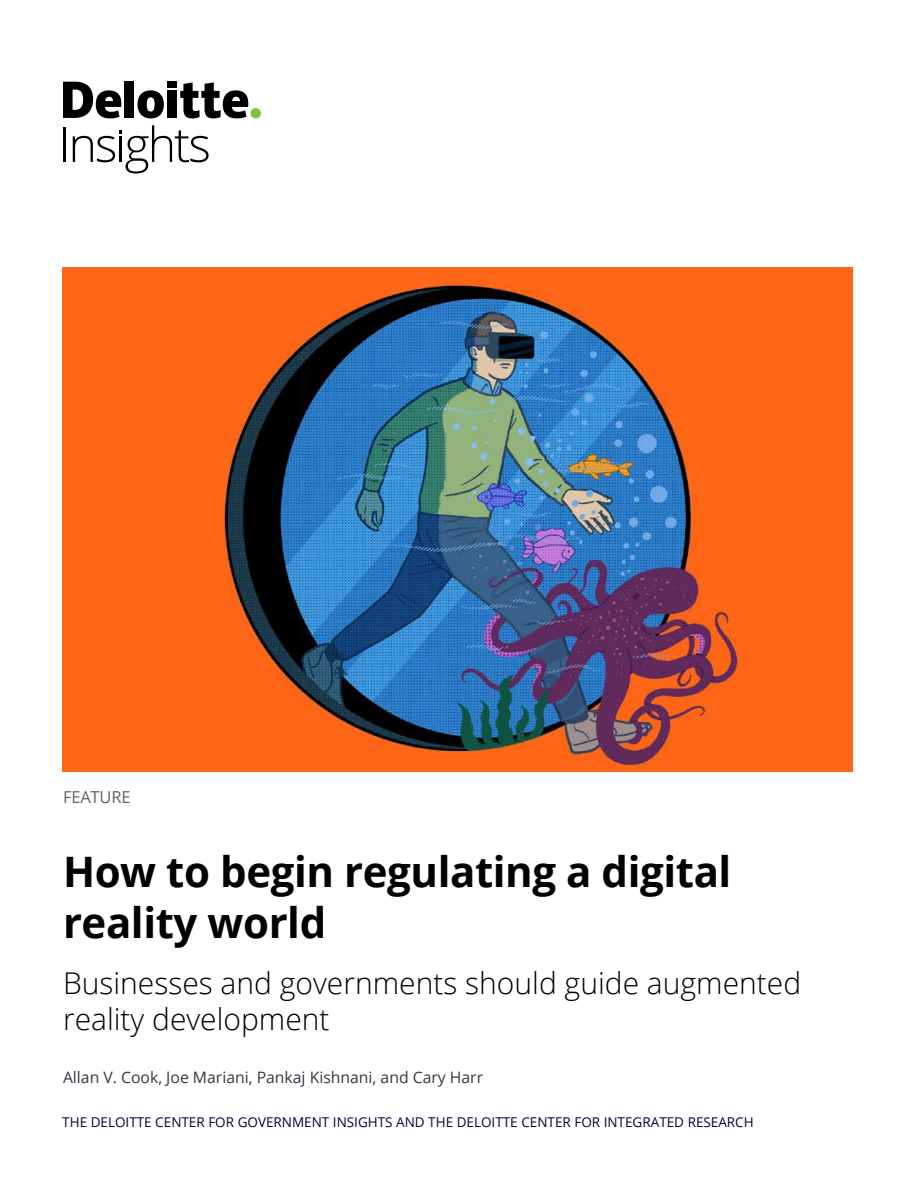
<style>
.page{position:relative;width:918px;height:1188px;background:#fff}
.page>*{position:absolute;margin:0;border:0;box-sizing:border-box;transform-origin:0 0}
.cover-title{font:700 42px/50.4px "Open Sans";letter-spacing:-.01em;color:#000}
.cover-subtitle{font:300 30px/36px "Open Sans";color:#000}
.cover-eyebrow{font:16.5px "Open Sans";letter-spacing:-.01em;color:#5f636a}
.Byline{font:15.75px "Open Sans";color:#343741}
.Center_attribution{font:13.5px "Open Sans";color:#00053e}
</style>
<div class="page">
<div style="left:250px;top:108px;width:11px;height:11px;background:#80c342;border-radius:50%"></div>
<div style="left:125px;top:82px;width:9px;height:36px;background:#000"></div>
<svg style="left:138px;top:90px;width:26px;height:28px"></svg>
<div style="left:168px;top:91px;width:9px;height:27px;background:#000"></div>
<div style="left:168px;top:82px;width:9px;height:6px;background:#000"></div>
<svg style="left:180px;top:82px;width:68px;height:36px"></svg>
<svg style="left:63px;top:82px;width:58px;height:36px"></svg>
<hr style="left:63px;top:128px;width:3px;height:34px;background:#000">
<svg style="left:73px;top:125px;width:136px;height:48px"></svg>
<img style="left:63px;top:268px;width:789px;height:504px">
<p class="cover-eyebrow" style="left:63px;top:786px;width:69px">FEATURE</p>
<p class="cover-title" style="left:63px;top:846px;width:670px">How to begin regulating a digital reality world</p>
<p class="cover-subtitle" style="left:63px;top:964px;width:740px">Businesses and governments should guide augmented reality development</p>
<p class="Byline" style="left:63px;top:1066px;width:422px">Allan V. Cook, Joe Mariani, Pankaj Kishnani, and Cary Harr</p>
<p class="Center_attribution" style="left:62px;top:1113px;width:693px">THE DELOITTE CENTER FOR GOVERNMENT INSIGHTS AND THE DELOITTE CENTER FOR INTEGRATED RESEARCH</p>
</div>
